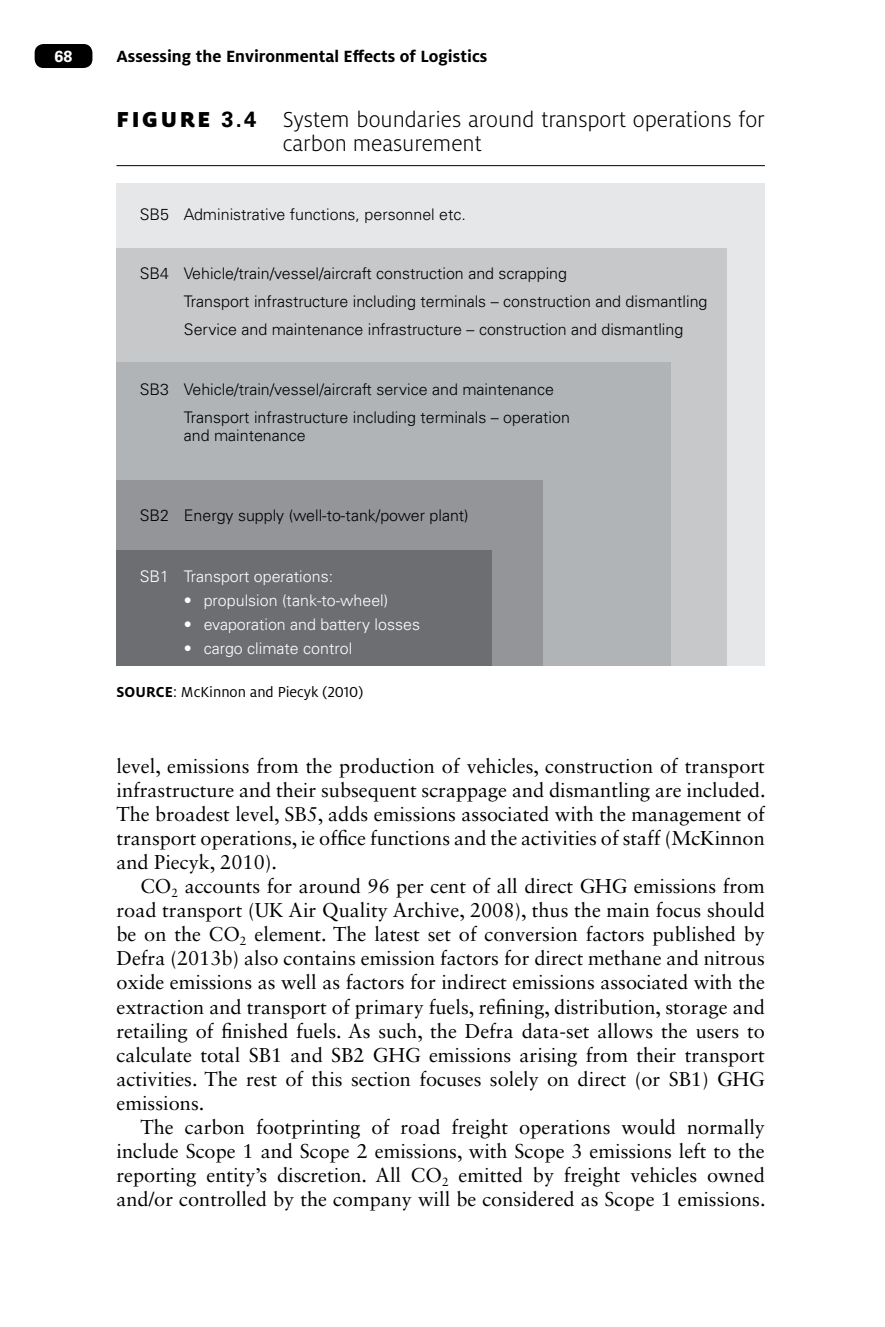
<style>
.page{position:relative;width:885px;height:1327px;background:#fff}
.page>*{position:absolute;margin:0;border:0;box-sizing:border-box;transform-origin:0 0}
.t1{font:300 24px/24px "Milo OT";color:#000}
.t2{font:20px/24px "Sabon LT Std";color:#000;text-align:justify}
.t3{font:700 18px "Milo OT";color:#000}
.t4{font:300 16px/28px "Univers LT Std";color:#000}
.t5{font:300 16px "Univers LT Std";color:#fff}
.t6{font:16px "Milo OT";color:#000}
.t7{font:700 16px "Univers";color:#fff}
.s1{font-weight:900}
.s2{font-family:"Univers LT Std";font-weight:700;font-size:22px}
.s3{font-weight:700}
</style>
<div class="page">
<div style="left:35px;top:44px;width:57px;height:24px;background:#000;border-radius:9px"></div>
<hr style="left:116px;top:165px;width:648px;height:1px;background:#000">
<div style="left:116px;top:183px;width:648px;height:482px;background:#e6e7e8"></div>
<div style="left:116px;top:248px;width:610px;height:417px;background:#c7c8ca"></div>
<div style="left:116px;top:362px;width:554px;height:303px;background:#b1b4b6"></div>
<div style="left:116px;top:480px;width:426px;height:185px;background:#939598"></div>
<div style="left:116px;top:550px;width:376px;height:115px;background:#6d6e71"></div>
<p class="t7" style="left:55px;top:47px;width:19px">68</p>
<p class="t3" style="left:116px;top:47px;width:372px">Assessing the Environmental Effects of Logistics</p>
<p class="t1" style="left:282px;top:108px;width:483px;text-indent:-166px"><span class="s1">FIGURE</span> <span class="s2">3.4</span> System boundaries around transport operations for carbon measurement</p>
<p class="t4" style="left:140px;top:200px;width:328px">SB5 Administrative functions, personnel etc.</p>
<p class="t4" style="left:184px;top:259px;width:525px;text-indent:-44px">SB4 Vehicle/train/vessel/aircraft construction and scrapping<br>Transport infrastructure including terminals – construction and dismantling<br>Service and maintenance infrastructure – construction and dismantling</p>
<p class="t4" style="left:184px;top:375px;width:387px;text-indent:-44px">SB3 Vehicle/train/vessel/aircraft service and maintenance<br>Transport infrastructure including terminals – operation</p>
<p class="t4" style="left:184px;top:421px;width:123px">and maintenance</p>
<p class="t4" style="left:140px;top:501px;width:330px">SB2 Energy supply (well-to-tank/power plant)</p>
<p class="t5" style="left:140px;top:567px;width:195px">SB1 Transport operations:</p>
<p class="t5" style="left:184px;top:591px;width:206px">• propulsion (tank-to-wheel)</p>
<p class="t5" style="left:184px;top:615px;width:238px">• evaporation and battery losses</p>
<p class="t5" style="left:184px;top:639px;width:170px">• cargo climate control</p>
<p class="t6" style="left:116px;top:683px;width:248px"><span class="s3">Source</span>: McKinnon and Piecyk (2010)</p>
<p class="t2" style="left:116px;top:754px;width:650px">level, emissions from the production of vehicles, construction of transport infrastructure and their subsequent scrappage and dismantling are included.<br>The broadest level, SB5, adds emissions associated with the management of transport operations, ie office functions and the activities of staff (McKinnon and Piecyk, 2010).</p>
<p class="t2" style="left:116px;top:874px;width:650px;text-indent:24px">CO<sub>2</sub> accounts for around 96 per cent of all direct GHG emissions from road transport (UK Air Quality Archive, 2008), thus the main focus should be on the CO<sub>2</sub> element. The latest set of conversion factors published by Defra (2013b) also contains emission factors for direct methane and nitrous oxide emissions as well as factors for indirect emissions associated with the extraction and transport of primary fuels, refining, distribution, storage and retailing of finished fuels. As such, the Defra data-set allows the users to calculate total SB1 and SB2 GHG emissions arising from their transport activities. The rest of this section focuses solely on direct (or SB1) GHG emissions.</p>
<p class="t2" style="left:116px;top:1114px;width:650px;text-indent:24px">The carbon footprinting of road freight operations would normally include Scope 1 and Scope 2 emissions, with Scope 3 emissions left to the reporting entity’s discretion. All CO<sub>2</sub> emitted by freight vehicles owned and/or controlled by the company will be considered as Scope 1 emissions.</p>
</div>
